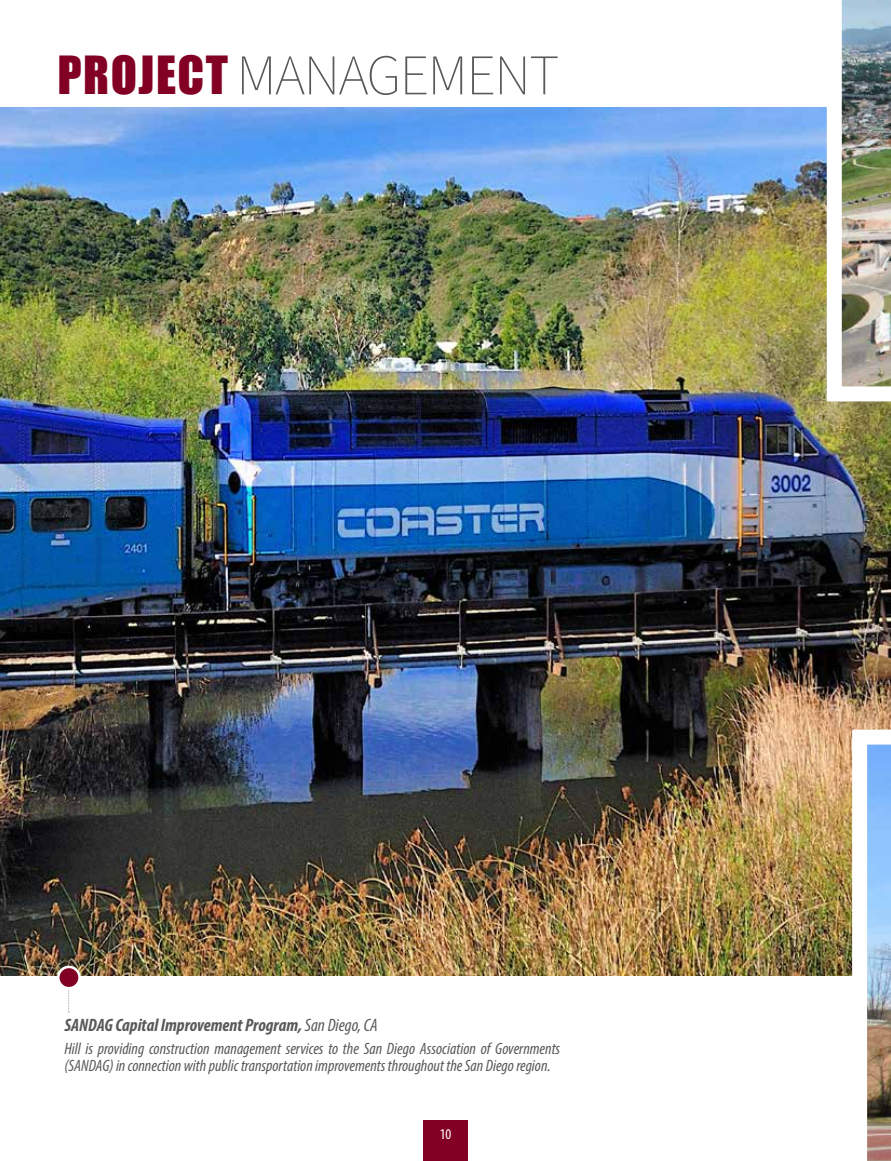
<style>
.page{position:relative;width:891px;height:1161px;background:#fff}
.page>*{position:absolute;margin:0;border:0;box-sizing:border-box;transform-origin:0 0}
.t1{font:200 57.45px "Source Sans Pro";letter-spacing:-.02em;color:#58595b}
.t2{font:italic 700 condensed 18px "Myriad Pro";color:#58595b}
.t3{font:italic condensed 16.5px/16.5px "Myriad Pro";color:#58595b}
.t4{font:condensed 15px "Myriad Pro";color:#fff}
.s1{font-family:"Impact";font-weight:400;font-size:48.3px;color:#820024}
.s2{font-weight:400}
</style>
<div class="page">
<img style="left:0;top:107px;width:891px;height:869px">
<div style="left:423px;top:1120px;width:45px;height:41px;background:#820024"></div>
<svg style="left:852px;top:730px;width:39px;height:431px"></svg>
<svg style="left:68px;top:989px;width:2px;height:24px"></svg>
<div style="left:58px;top:967px;width:22px;height:21px;background:#820024;border-radius:50%"></div>
<div style="left:57px;top:966px;width:24px;height:23px;border:3px solid #fff;border-radius:50%"></div>
<img style="left:827px;top:0;width:64px;height:401px">
<h1 class="t1" style="left:58px;top:41px;width:503px"><span class="s1">PROJECT</span> MANAGEMENT</h1>
<p class="t2" style="left:64px;top:1014px;width:315px">SANDAG Capital Improvement Program, <span class="s2">San Diego, CA</span></p>
<p class="t3" style="left:64px;top:1041px;width:497px">Hill is providing construction management services to the San Diego Association of Governments (SANDAG) in connection with public transportation improvements throughout the San Diego region.</p>
<p class="t4" style="left:440px;top:1124px;width:13px">10</p>
</div>
